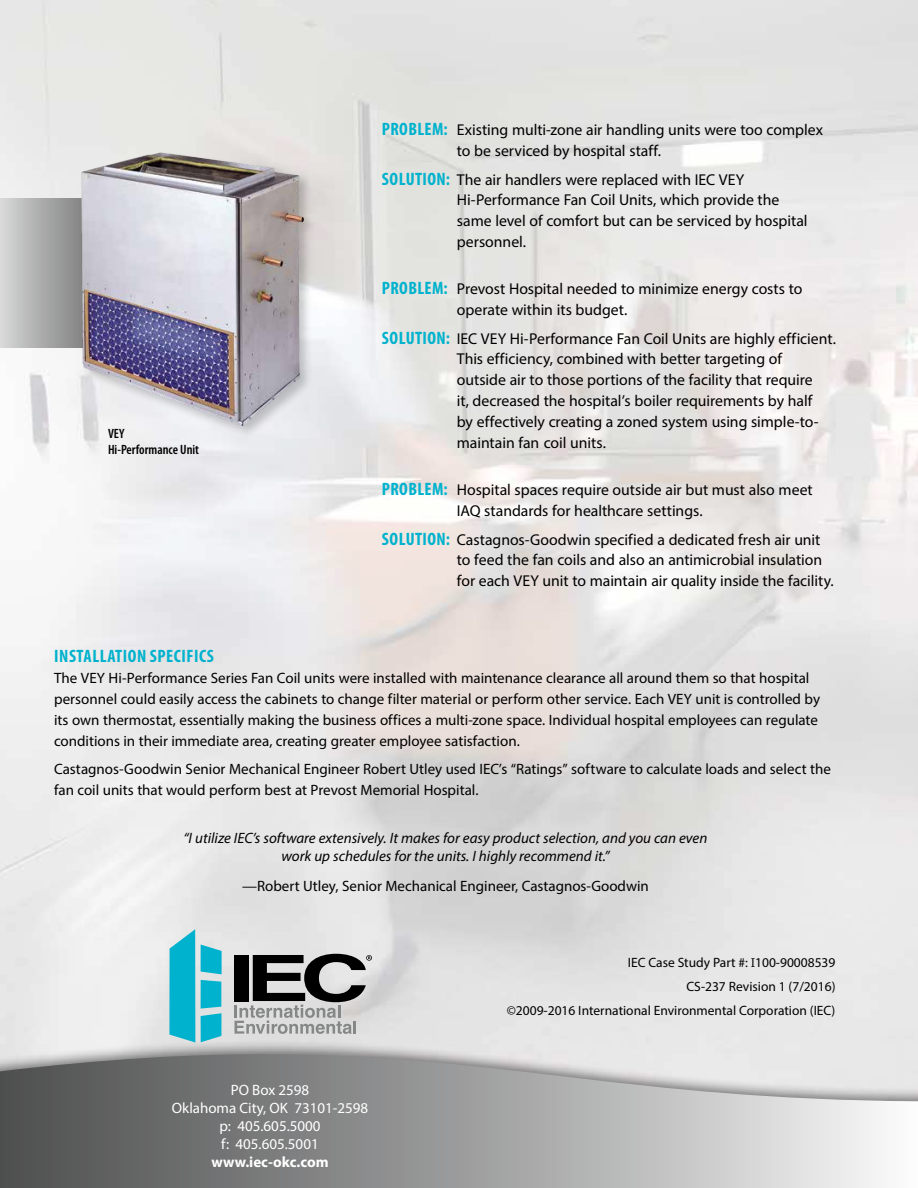
<style>
.page{position:relative;width:918px;height:1188px;background:#fff}
.page>*{position:absolute;margin:0;border:0;box-sizing:border-box;transform-origin:0 0}
.t1{font:700 condensed 18px "Myriad Pro";letter-spacing:.03em;color:#00b2cd}
.t2{font:15.75px/21px "Myriad Pro";letter-spacing:-.005em;color:#000}
.t3{font:15px/21px "Myriad Pro";color:#000}
.t4{font:italic 15px/18px "Myriad Pro";color:#000;text-align:center}
.t5{font:15px/18px "Myriad Pro";color:#fff;text-align:center}
.t6{font:700 15px "Myriad Pro";color:#fff}
.t7{font:13.5px/23.7px "Myriad Pro";color:#000;text-align:right}
.t8{font:600 condensed 13.5px/16.2px "Myriad Pro";color:#000}
.s1{font-weight:700;font-stretch:condensed;font-size:18px;color:#00b2cd}
.s2{font-family:"Chaparral Pro"}
</style>
<div class="page">
<div style="left:0;top:1039px;width:918px;height:149px;background:#000;opacity:.5"></div>
<svg style="left:0;top:1054px;width:918px;height:134px;background:#a0a1a1"></svg>
<svg style="left:0;top:198px;width:79px;height:150px;background:#afafaf"></svg>
<div style="left:79px;top:150px;width:238px;height:289px;background:#000;opacity:.2"></div>
<img style="left:81px;top:152px;width:223px;height:274px">
<svg style="left:169px;top:929px;width:26px;height:114px;background:#21b9d0"></svg>
<svg style="left:201px;top:980px;width:20px;height:62px"></svg>
<svg style="left:201px;top:945px;width:21px;height:29px"></svg>
<svg style="left:234px;top:954px;width:138px;height:80px;background:#898989"></svg>
<p class="t8" style="left:108px;top:425px;width:93px">VEY<br>Hi-Performance Unit</p>
<p class="t2" style="left:457px;top:119px;width:368px;text-indent:-75px"><span class="s1">PROBLEM:</span> Existing multi-zone air handling units were too complex to be serviced by hospital staff.</p>
<p class="t2" style="left:457px;top:168px;width:352px;text-indent:-75px"><span class="s1">SOLUTION:</span> The air handlers were replaced with IEC VEY Hi-Performance Fan Coil Units, which provide the same level of comfort but can be serviced by hospital personnel.</p>
<p class="t2" style="left:457px;top:278px;width:347px;text-indent:-75px"><span class="s1">PROBLEM:</span> Prevost Hospital needed to minimize energy costs to operate within its budget.</p>
<p class="t2" style="left:457px;top:327px;width:381px;text-indent:-75px"><span class="s1">SOLUTION:</span> IEC VEY Hi-Performance Fan Coil Units are highly efficient.<br>This efficiency, combined with better targeting of<br>outside air to those portions of the facility that require<br>it, decreased the hospital’s boiler requirements by half<br>by effectively creating a zoned system using simple-to&shy;maintain fan coil units.</p>
<p class="t2" style="left:457px;top:479px;width:357px;text-indent:-75px"><span class="s1">PROBLEM:</span> Hospital spaces require outside air but must also meet<br>IAQ standards for healthcare settings.</p>
<p class="t2" style="left:457px;top:528px;width:378px;text-indent:-75px"><span class="s1">SOLUTION:</span> Castagnos-Goodwin specified a dedicated fresh air unit to feed the fan coils and also an antimicrobial insulation for each VEY unit to maintain air quality inside the facility.</p>
<p class="t1" style="left:54px;top:644px;width:161px">INSTALLATION SPECIFICS</p>
<p class="t3" style="left:54px;top:667px;width:768px">The VEY Hi-Performance Series Fan Coil units were installed with maintenance clearance all around them so that hospital personnel could easily access the cabinets to change filter material or perform other service. Each VEY unit is controlled by its own thermostat, essentially making the business offices a multi-zone space. Individual hospital employees can regulate conditions in their immediate area, creating greater employee satisfaction.</p>
<p class="t3" style="left:54px;top:758px;width:778px">Castagnos-Goodwin Senior Mechanical Engineer Robert Utley used IEC’s “Ratings” software to calculate loads and select the fan coil units that would perform best at Prevost Memorial Hospital.</p>
<p class="t4" style="left:184px;top:829px;width:525px">“I utilize IEC’s software extensively. It makes for easy product selection, and you can even work up schedules for the units. I highly recommend it.”</p>
<p class="t3" style="left:242px;top:875px;width:408px">—Robert Utley, Senior Mechanical Engineer, Castagnos-Goodwin</p>
<p class="t5" style="left:172px;top:1081px;width:198px">PO Box 2598<br>Oklahoma City, OK 73101-2598 p: 405.605.5000<br>f: 405.605.5001</p>
<p class="t6" style="left:211px;top:1152px;width:119px">www.iec-okc.com</p>
<p class="t7" style="left:507px;top:951px;width:330px">IEC Case Study Part #: <span class="s2">I</span>100-90008539<br>CS-237 Revision 1 (7/2016)<br>©2009-2016 International Environmental Corporation (IEC)</p>
</div>
